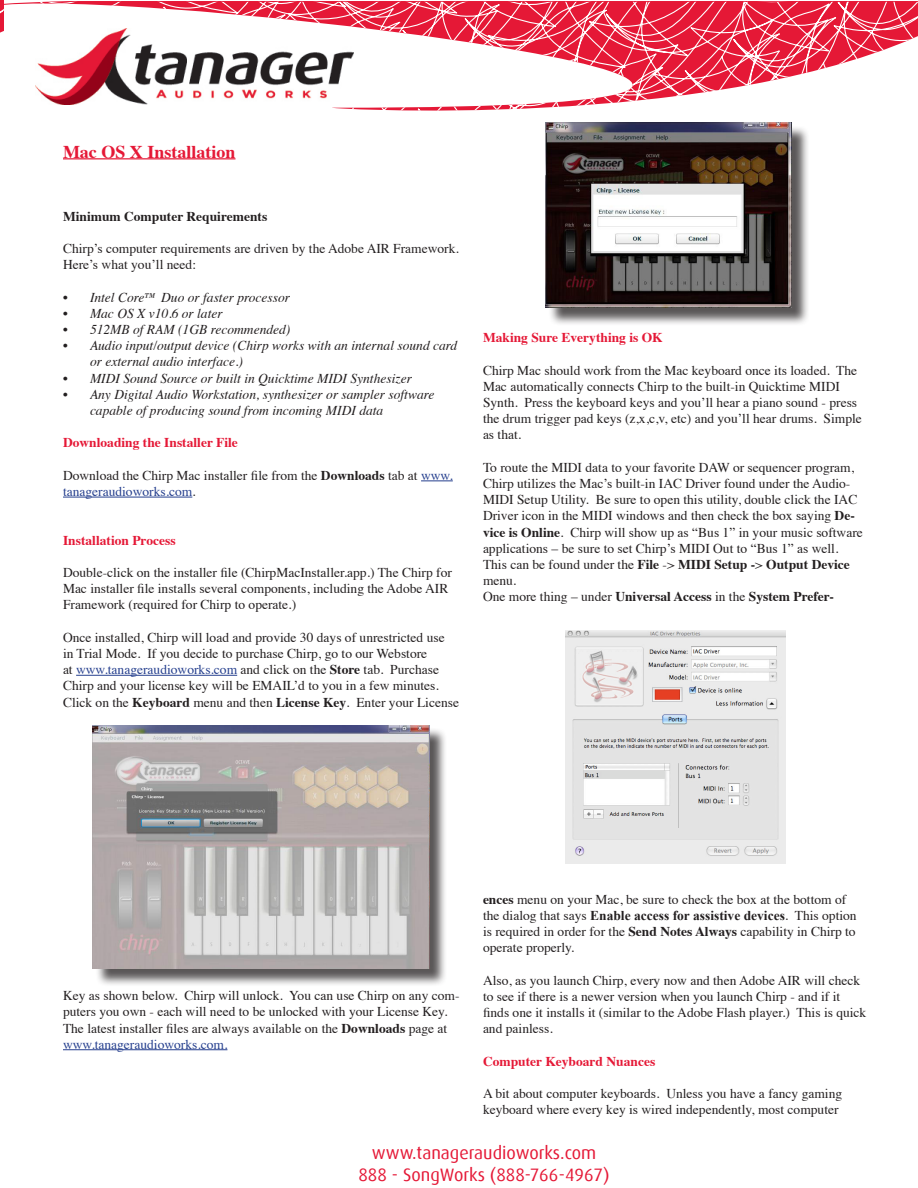
<style>
.page{position:relative;width:918px;height:1188px;background:#fff}
.page>*{position:absolute;margin:0;border:0;box-sizing:border-box;transform-origin:0 0}
.t1{font:18px "Dax";color:#e51836}
.t2{font:700 18px "Times";color:#e51836}
.t3{font:13.5px/16.2px "Times";color:#231f20}
.t4{font:italic 13.5px/16.2px "Times";color:#231f20}
.t5{font:700 13.5px "Times";color:#e51836}
.t6{font:700 13.5px "Times";color:#231f20}
.s1{font-weight:700}
.s2{color:#253f8e}
.s3{font-weight:400}
.s4{font-family:"Times New Roman";font-weight:700}
</style>
<div class="page">
<svg style="left:0;top:0;width:4px;height:33px"></svg>
<hr style="left:63px;top:158px;width:173px;height:1px;background:#e51836">
<hr style="left:421px;top:481px;width:32px;height:1px;background:#253f8e">
<hr style="left:63px;top:497px;width:129px;height:1px;background:#253f8e">
<hr style="left:76px;top:675px;width:161px;height:1px;background:#253f8e">
<svg style="left:4px;top:1px;width:914px;height:110px"></svg>
<img style="left:35px;top:29px;width:318px;height:76px">
<img style="left:565px;top:630px;width:221px;height:234px">
<div style="left:95px;top:728px;width:353px;height:259px;background:#231f20;opacity:.75"></div>
<img style="left:93px;top:725px;width:336px;height:243px">
<hr style="left:63px;top:1049px;width:164px;height:1px;background:#253f8e">
<div style="left:548px;top:125px;width:262px;height:202px;background:#231f20;opacity:.75"></div>
<img style="left:546px;top:123px;width:245px;height:185px">
<p class="t2" style="left:63px;top:134px;width:174px">Mac OS X Installation</p>
<p class="t6" style="left:63px;top:203px;width:206px">Minimum Computer Requirements</p>
<p class="t3" style="left:63px;top:239px;width:397px">Chirp’s computer requirements are driven by the Adobe AIR Framework.<br>Here’s what you’ll need:</p>
<p class="t4" style="left:63px;top:288px;width:229px">• Intel Core™ Duo or faster processor</p>
<p class="t4" style="left:63px;top:304px;width:161px">• Mac OS X v10.6 or later</p>
<p class="t4" style="left:63px;top:321px;width:229px">• 512MB of RAM (1GB recommended)</p>
<p class="t4" style="left:90px;top:337px;width:369px;text-indent:-27px">• Audio input/output device (Chirp works with an internal sound card or external audio interface.)</p>
<p class="t4" style="left:63px;top:369px;width:350px">• MIDI Sound Source or built in Quicktime MIDI Synthesizer</p>
<p class="t4" style="left:90px;top:385px;width:346px;text-indent:-27px">• Any Digital Audio Workstation, synthesizer or sampler software capable of producing sound from incoming MIDI data</p>
<p class="t5" style="left:63px;top:430px;width:176px">Downloading the Installer File</p>
<p class="t3" style="left:63px;top:466px;width:391px">Download the Chirp Mac installer file from the <span class="s1">Downloads</span> tab at <span class="s2">www. tanageraudioworks.com</span>.</p>
<p class="t5" style="left:63px;top:527px;width:114px">Installation Process</p>
<p class="t3" style="left:63px;top:563px;width:390px">Double-click on the installer file (ChirpMacInstaller.app.) The Chirp for<br>Mac installer file installs several components, including the Adobe AIR<br>Framework (required for Chirp to operate.)</p>
<p class="t3" style="left:63px;top:628px;width:398px">Once installed, Chirp will load and provide 30 days of unrestricted use<br>in Trial Mode. If you decide to purchase Chirp, go to our Webstore<br>at <span class="s2">www.tanageraudioworks.com</span> and click on the <span class="s1">Store</span> tab. Purchase Chirp and your license key will be EMAIL’d to you in a few minutes.<br>Click on the <span class="s1">Keyboard</span> menu and then <span class="s1">License Key</span>. Enter your License</p>
<p class="t5" style="left:483px;top:325px;width:181px">Making Sure Everything is OK</p>
<p class="t3" style="left:483px;top:361px;width:380px">Chirp Mac should work from the Mac keyboard once its loaded. The Mac automatically connects Chirp to the built-in Quicktime MIDI Synth. Press the keyboard keys and you’ll hear a piano sound - press the drum trigger pad keys (z,x,c,v, etc) and you’ll hear drums. Simple as that.</p>
<p class="t3" style="left:483px;top:458px;width:381px">To route the MIDI data to your favorite DAW or sequencer program, Chirp utilizes the Mac’s built-in IAC Driver found under the Audio-MIDI Setup Utility. Be sure to open this utility, double click the IAC Driver icon in the MIDI windows and then check the box saying <span class="s1">De&shy;vice is Online</span>. Chirp will show up as “Bus 1” in your music software applications – be sure to set Chirp’s MIDI Out to “Bus 1” as well.<br>This can be found under the <span class="s1">File</span> -&gt; <span class="s1">MIDI Setup -</span>&gt; <span class="s1">Output Device </span>menu.</p>
<p class="t6" style="left:483px;top:584px;width:352px"><span class="s3">One more thing – under</span> Universal Access <span class="s3">in the</span> System Prefer-</p>
<p class="t3" style="left:63px;top:986px;width:398px">Key as shown below. Chirp will unlock. You can use Chirp on any com&shy;puters you own - each will need to be unlocked with your License Key.<br>The latest installer files are always available on the <span class="s1">Downloads</span> page at <span class="s2">www.tanageraudioworks.com.</span></p>
<p class="t3" style="left:483px;top:890px;width:375px"><span class="s1">ences</span> menu on your Mac, be sure to check the box at the bottom of the dialog that says <span class="s4">Enable access for assistive devices</span>. This option is required in order for the <span class="s1">Send Notes Always</span> capability in Chirp to operate properly.</p>
<p class="t3" style="left:483px;top:971px;width:385px">Also, as you launch Chirp, every now and then Adobe AIR will check to see if there is a newer version when you launch Chirp - and if it finds one it installs it (similar to the Adobe Flash player.) This is quick and painless.</p>
<p class="t5" style="left:483px;top:1048px;width:174px">Computer Keyboard Nuances</p>
<p class="t3" style="left:483px;top:1084px;width:361px">A bit about computer keyboards. Unless you have a fancy gaming keyboard where every key is wired independently, most computer</p>
<p class="t1" style="left:372px;top:1143px;width:226px">www.tanageraudioworks.com</p>
<p class="t1" style="left:358px;top:1164px;width:253px">888 - SongWorks (888-766-4967)</p>
</div>
